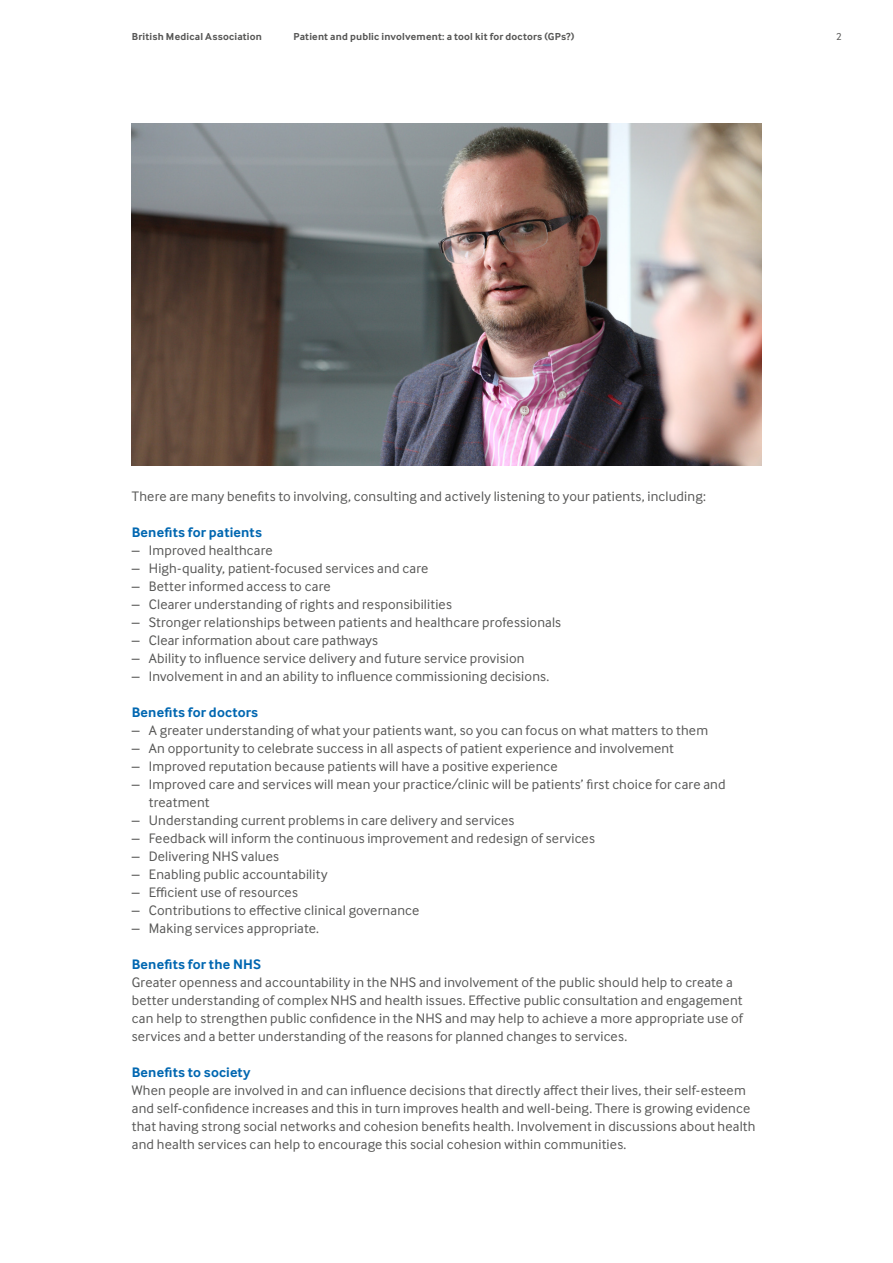
<style>
.page{position:relative;width:893px;height:1263px;background:#fff}
.page>*{position:absolute;margin:0;border:0;box-sizing:border-box;transform-origin:0 0}
.t1{font:14.25px/18px "Inter Face";letter-spacing:.01em;color:#575756}
.t2{font:700 14.25px "Inter Face";letter-spacing:.01em;color:#0067b1}
.t3{font:700 10.5px "Inter Face";letter-spacing:.02em;color:#575756}
.t4{font:10.5px "Inter Face";color:#575756}
</style>
<div class="page">
<img style="left:132px;top:123px;width:629px;height:342px">
<p class="t3" style="left:132px;top:30px;width:132px">British Medical Association</p>
<p class="t3" style="left:293px;top:30px;width:282px">Patient and public involvement: a tool kit for doctors (GPs?)</p>
<p class="t4" style="left:836px;top:31px;width:7px">2</p>
<p class="t1" style="left:132px;top:487px;width:576px">There are many benefits to involving, consulting and actively listening to your patients, including:</p>
<p class="t2" style="left:132px;top:524px;width:132px">Benefits for patients</p>
<p class="t1" style="left:132px;top:541px;width:143px">– Improved healthcare</p>
<p class="t1" style="left:132px;top:559px;width:298px">– High-quality, patient-focused services and care</p>
<p class="t1" style="left:132px;top:577px;width:200px">– Better informed access to care</p>
<p class="t1" style="left:132px;top:595px;width:322px">– Clearer understanding of rights and responsibilities</p>
<p class="t1" style="left:132px;top:613px;width:431px">– Stronger relationships between patients and healthcare professionals</p>
<p class="t1" style="left:132px;top:631px;width:248px">– Clear information about care pathways</p>
<p class="t1" style="left:132px;top:649px;width:394px">– Ability to influence service delivery and future service provision</p>
<p class="t1" style="left:132px;top:667px;width:419px">– Involvement in and an ability to influence commissioning decisions.</p>
<p class="t2" style="left:132px;top:704px;width:128px">Benefits for doctors</p>
<p class="t1" style="left:132px;top:721px;width:578px">– A greater understanding of what your patients want, so you can focus on what matters to them</p>
<p class="t1" style="left:132px;top:739px;width:544px">– An opportunity to celebrate success in all aspects of patient experience and involvement</p>
<p class="t1" style="left:132px;top:757px;width:427px">– Improved reputation because patients will have a positive experience</p>
<p class="t1" style="left:149px;top:775px;width:578px;text-indent:-17px">– Improved care and services will mean your practice/clinic will be patients’ first choice for care and treatment</p>
<p class="t1" style="left:132px;top:811px;width:384px">– Understanding current problems in care delivery and services</p>
<p class="t1" style="left:132px;top:829px;width:465px">– Feedback will inform the continuous improvement and redesign of services</p>
<p class="t1" style="left:132px;top:847px;width:149px">– Delivering NHS values</p>
<p class="t1" style="left:132px;top:865px;width:197px">– Enabling public accountability</p>
<p class="t1" style="left:132px;top:883px;width:168px">– Efficient use of resources</p>
<p class="t1" style="left:132px;top:901px;width:289px">– Contributions to effective clinical governance</p>
<p class="t1" style="left:132px;top:919px;width:189px">– Making services appropriate.</p>
<p class="t2" style="left:132px;top:956px;width:131px">Benefits for the NHS</p>
<p class="t1" style="left:132px;top:973px;width:613px">Greater openness and accountability in the NHS and involvement of the public should help to create a better understanding of complex NHS and health issues. Effective public consultation and engagement can help to strengthen public confidence in the NHS and may help to achieve a more appropriate use of services and a better understanding of the reasons for planned changes to services.</p>
<p class="t2" style="left:132px;top:1064px;width:120px">Benefits to society</p>
<p class="t1" style="left:132px;top:1081px;width:625px">When people are involved in and can influence decisions that directly affect their lives, their self-esteem and self-confidence increases and this in turn improves health and well-being. There is growing evidence that having strong social networks and cohesion benefits health. Involvement in discussions about health and health services can help to encourage this social cohesion within communities.</p>
</div>
